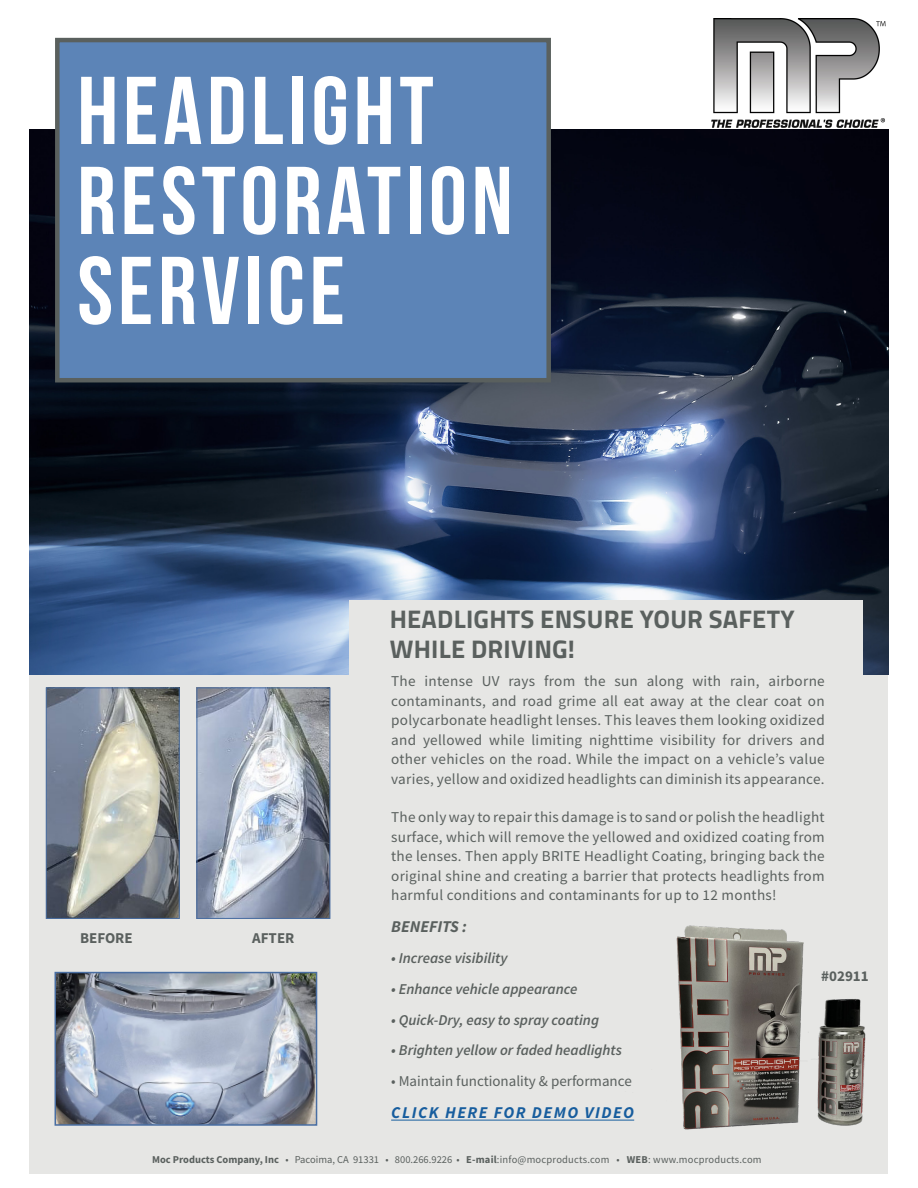
<style>
.page{position:relative;width:918px;height:1188px;background:#fff}
.page>*{position:absolute;margin:0;border:0;box-sizing:border-box;transform-origin:0 0}
._60_Bebas_Neue{font:96px/90px "Bebas Neue";letter-spacing:.05em;color:#fff}
._17_Titillium_Web{font:700 25.5px/30px "Titillium Web";letter-spacing:.01em;color:#5a605e}
._7_Source_Sans{font:italic 700 16.5px "Source Sans Pro";letter-spacing:.09em;color:#175d9e}
._7_Source_Sans-2{font:italic 700 16.5px "Source Sans Pro";color:#5a605e}
._7_Source_Sans-3{font:15px/19.5px "Source Sans Pro";letter-spacing:.02em;color:#5a605e;text-align:justify}
._7_Source_Sans-4{font:italic 600 15px "Source Sans Pro";color:#5a605e}
._7_Source_Sans-5{font:15px "Source Sans Pro";color:#5a605e}
._8_10_C_Source_Sans{font:700 15px "Source Sans Pro";color:#5a605e}
._7_Source_Sans-6{font:10.5px "Source Sans Pro";letter-spacing:.01em;color:#5a605e}
.s1{font-weight:700}
</style>
<div class="page">
<div style="left:30px;top:129px;width:858px;height:1045px;background:#e6e6e4"></div>
<img style="left:30px;top:129px;width:858px;height:546px">
<img style="left:199px;top:690px;width:129px;height:227px">
<div style="left:197px;top:688px;width:133px;height:231px;border:1px solid #496ea2"></div>
<img style="left:58px;top:975px;width:256px;height:148px">
<div style="left:55px;top:972px;width:262px;height:154px;border:2px solid #496ea2"></div>
<img style="left:48px;top:690px;width:130px;height:227px">
<div style="left:46px;top:688px;width:134px;height:231px;border:1px solid #496ea2"></div>
<img style="left:625px;top:925px;width:241px;height:205px">
<div style="left:350px;top:601px;width:513px;height:87px;background:#e6e6e4"></div>
<div style="left:55px;top:38px;width:496px;height:344px;background:#5c84b7;border:4px solid #5a605e"></div>
<img style="left:711px;top:19px;width:174px;height:108px">
<hr style="left:391px;top:1120px;width:243px;height:1px;background:#175d9e">
<p class="_60_Bebas_Neue" style="left:77px;top:65px;width:358px">HEADLIGHT</p>
<p class="_60_Bebas_Neue" style="left:77px;top:155px;width:437px">RESTORATION<br>SERVICE</p>
<p class="_8_10_C_Source_Sans" style="left:80px;top:928px;width:54px">BEFORE</p>
<p class="_8_10_C_Source_Sans" style="left:252px;top:928px;width:44px">AFTER</p>
<p class="_17_Titillium_Web" style="left:390px;top:602px;width:406px">HEADLIGHTS ENSURE YOUR SAFETY<br>WHILE DRIVING!</p>
<p class="_7_Source_Sans-3" style="left:391px;top:672px;width:435px">The intense UV rays from the sun along with rain, airborne contaminants, and road grime all eat away at the clear coat on polycarbonate headlight lenses. This leaves them looking oxidized and yellowed while limiting nighttime visibility for drivers and other vehicles on the road. While the impact on a vehicle’s value varies, yellow and oxidized headlights can diminish its appearance.</p>
<p class="_7_Source_Sans-3" style="left:391px;top:807px;width:435px">The only way to repair this damage is to sand or polish the headlight surface, which will remove the yellowed and oxidized coating from the lenses. Then apply BRITE Headlight Coating, bringing back the original shine and creating a barrier that protects headlights from harmful conditions and contaminants for up to 12 months!</p>
<p class="_7_Source_Sans-2" style="left:391px;top:916px;width:77px">BENEFITS :</p>
<p class="_7_Source_Sans-4" style="left:391px;top:948px;width:118px">• Increase visibility</p>
<p class="_7_Source_Sans-4" style="left:391px;top:979px;width:188px">• Enhance vehicle appearance</p>
<p class="_7_Source_Sans-4" style="left:391px;top:1010px;width:209px">• Quick-Dry, easy to spray coating</p>
<p class="_7_Source_Sans-4" style="left:391px;top:1041px;width:232px">• Brighten yellow or faded headlights</p>
<p class="_7_Source_Sans-5" style="left:391px;top:1072px;width:242px">• Maintain functionality &amp; performance</p>
<p class="_7_Source_Sans" style="left:391px;top:1102px;width:245px">CLICK HERE FOR DEMO VIDEO</p>
<p class="_8_10_C_Source_Sans" style="left:821px;top:966px;width:49px">#02911</p>
<p class="_7_Source_Sans-6" style="left:152px;top:1153px;width:611px"><span class="s1">Moc Products Company, Inc</span> • Pacoima, CA 91331 • 800.266.9226 • <span class="s1">E-mail</span>:info@mocproducts.com • <span class="s1">WEB</span>: www.mocproducts.com</p>
</div>
